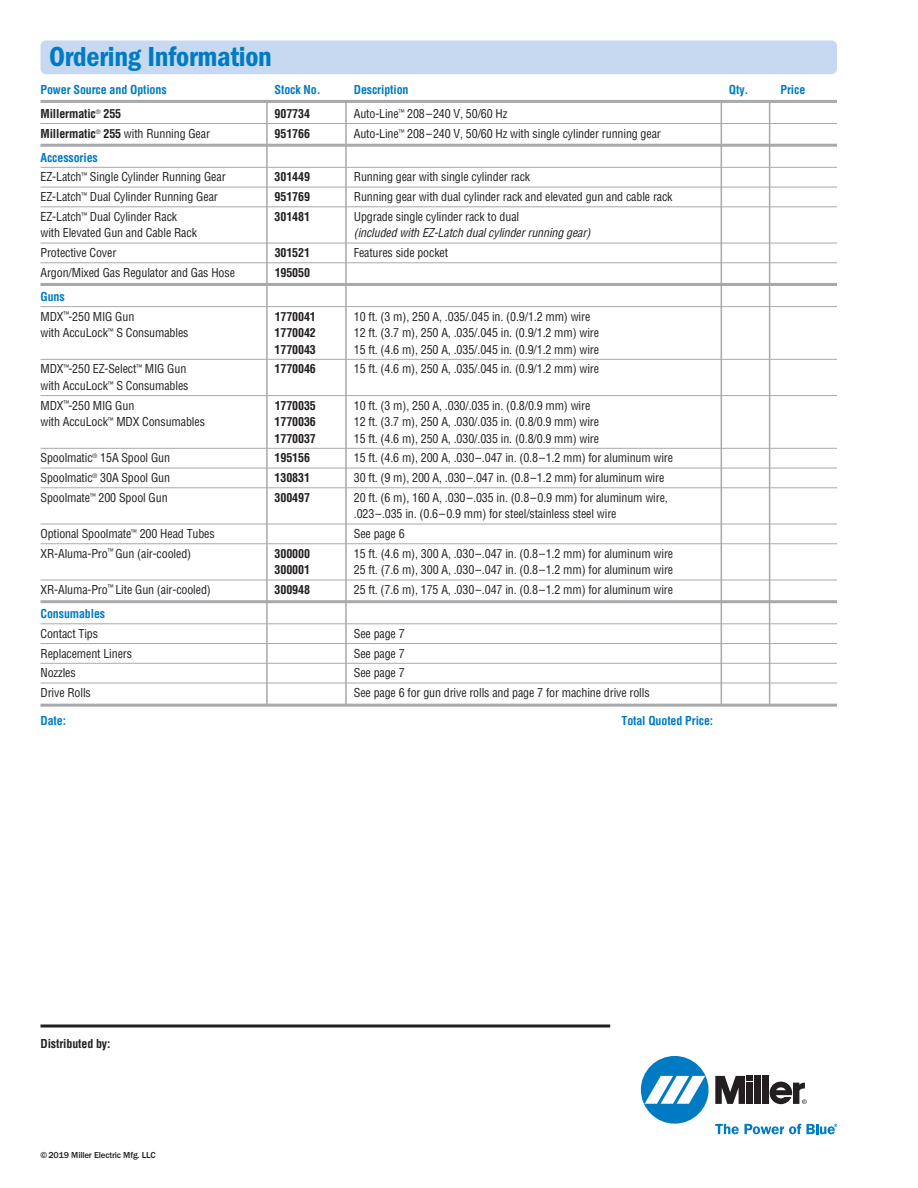
<style>
.page{position:relative;width:918px;height:1188px;background:#fff}
.page>*{position:absolute;margin:0;border:0;box-sizing:border-box;transform-origin:0 0}
.t1{font:28.5px "ITC Franklin Gothic Std Dm Cd";letter-spacing:-.01em;color:#007bc3}
.t2{font:condensed 12px/19.8px "Helvetica";letter-spacing:-.01em;color:#231f20}
.t3{font:700 condensed 12px "Helvetica";letter-spacing:-.01em;color:#231f20}
.t4{font:700 condensed 12px "Helvetica";letter-spacing:-.01em;color:#007bc3}
.t5{font:italic condensed 12px "Helvetica";color:#231f20}
.t6{font:500 9px "ITC Franklin Gothic Std";letter-spacing:-.02em;color:#231f20}
.s1{font-weight:700}
.s2{font-weight:700;color:#007bc3}
</style>
<div class="page">
<hr style="left:40px;top:100px;width:797px;height:3px;background:#a8a9ad">
<hr style="left:40px;top:123px;width:797px;height:1px;background:#a8a9ad">
<hr style="left:40px;top:144px;width:797px;height:3px;background:#a8a9ad">
<hr style="left:40px;top:167px;width:797px;height:1px;background:#a8a9ad">
<hr style="left:40px;top:187px;width:797px;height:1px;background:#a8a9ad">
<hr style="left:40px;top:206px;width:797px;height:1px;background:#a8a9ad">
<hr style="left:40px;top:243px;width:797px;height:1px;background:#a8a9ad">
<hr style="left:40px;top:262px;width:797px;height:1px;background:#a8a9ad">
<hr style="left:40px;top:283px;width:797px;height:3px;background:#a8a9ad">
<hr style="left:40px;top:306px;width:797px;height:1px;background:#a8a9ad">
<hr style="left:40px;top:359px;width:797px;height:1px;background:#a8a9ad">
<hr style="left:40px;top:395px;width:797px;height:1px;background:#a8a9ad">
<hr style="left:40px;top:448px;width:797px;height:1px;background:#a8a9ad">
<hr style="left:40px;top:468px;width:797px;height:1px;background:#a8a9ad">
<hr style="left:40px;top:487px;width:797px;height:1px;background:#a8a9ad">
<hr style="left:40px;top:524px;width:797px;height:1px;background:#a8a9ad">
<hr style="left:40px;top:543px;width:797px;height:1px;background:#a8a9ad">
<hr style="left:40px;top:580px;width:797px;height:1px;background:#a8a9ad">
<hr style="left:40px;top:600px;width:797px;height:3px;background:#a8a9ad">
<hr style="left:40px;top:623px;width:797px;height:1px;background:#a8a9ad">
<hr style="left:40px;top:643px;width:797px;height:1px;background:#a8a9ad">
<hr style="left:40px;top:663px;width:797px;height:1px;background:#a8a9ad">
<hr style="left:40px;top:683px;width:797px;height:1px;background:#a8a9ad">
<hr style="left:40px;top:704px;width:797px;height:3px;background:#a8a9ad">
<div style="left:40px;top:40px;width:797px;height:34px;background:#c6d9f0;border-radius:5px"></div>
<hr style="left:266px;top:102px;width:2px;height:603px;background:#a8a9ad">
<hr style="left:345px;top:102px;width:2px;height:603px;background:#a8a9ad">
<hr style="left:721px;top:102px;width:1px;height:603px;background:#a8a9ad">
<hr style="left:769px;top:102px;width:1px;height:603px;background:#a8a9ad">
<div style="left:641px;top:1056px;width:68px;height:68px;background:#007ac2;border-radius:50%"></div>
<svg style="left:645px;top:1076px;width:60px;height:28px"></svg>
<div style="left:754px;top:1076px;width:7px;height:28px;background:#231f20"></div>
<div style="left:763px;top:1076px;width:6px;height:28px;background:#231f20"></div>
<svg style="left:715px;top:1076px;width:38px;height:28px"></svg>
<svg style="left:770px;top:1082px;width:37px;height:22px"></svg>
<svg style="left:715px;top:1124px;width:122px;height:10px"></svg>
<svg style="left:40px;top:1024px;width:570px;height:4px;background:#595657"></svg>
<h1 class="t1" style="left:49px;top:47px;width:224px">Ordering Information</h1>
<p class="t4" style="left:40px;top:85px;width:128px">Power Source and Options</p>
<p class="t4" style="left:275px;top:85px;width:48px">Stock No.</p>
<p class="t4" style="left:354px;top:85px;width:56px">Description</p>
<p class="t4" style="left:729px;top:85px;width:21px">Qty.</p>
<p class="t4" style="left:781px;top:85px;width:26px">Price</p>
<p class="t3" style="left:40px;top:109px;width:82px">Millermatic<sup>®</sup> 255</p>
<p class="t3" style="left:275px;top:109px;width:37px">907734</p>
<p class="t2" style="left:354px;top:105px;width:155px">Auto-Line<sup>™</sup> 208–240 V, 50/60 Hz</p>
<p class="t2" style="left:40px;top:124px;width:171px"><span class="s1">Millermatic</span><sup>®</sup> <span class="s1">255</span> with Running Gear</p>
<p class="t3" style="left:275px;top:129px;width:37px">951766</p>
<p class="t2" style="left:354px;top:124px;width:309px">Auto-Line<sup>™</sup> 208–240 V, 50/60 Hz with single cylinder running gear</p>
<p class="t2" style="left:40px;top:148px;width:187px"><span class="s2">Accessories<br></span>EZ-Latch<sup>™</sup> Single Cylinder Running Gear</p>
<p class="t3" style="left:275px;top:172px;width:37px">301449</p>
<p class="t2" style="left:354px;top:168px;width:178px">Running gear with single cylinder rack</p>
<p class="t2" style="left:40px;top:188px;width:179px">EZ-Latch<sup>™</sup> Dual Cylinder Running Gear</p>
<p class="t3" style="left:275px;top:192px;width:37px">951769</p>
<p class="t2" style="left:354px;top:188px;width:320px">Running gear with dual cylinder rack and elevated gun and cable rack</p>
<p class="t2" style="left:40px;top:208px;width:138px">EZ-Latch<sup>™</sup> Dual Cylinder Rack</p>
<p class="t3" style="left:275px;top:212px;width:37px">301481</p>
<p class="t2" style="left:354px;top:208px;width:167px">Upgrade single cylinder rack to dual</p>
<p class="t2" style="left:40px;top:224px;width:158px">with Elevated Gun and Cable Rack</p>
<p class="t5" style="left:354px;top:228px;width:240px">(included with EZ-Latch dualcylinderrunning gear)</p>
<p class="t2" style="left:40px;top:244px;width:77px">Protective Cover</p>
<p class="t3" style="left:275px;top:248px;width:37px">301521</p>
<p class="t2" style="left:354px;top:244px;width:96px">Features side pocket</p>
<p class="t2" style="left:40px;top:264px;width:196px">Argon/Mixed Gas Regulator and Gas Hose</p>
<p class="t3" style="left:275px;top:268px;width:37px">195050</p>
<p class="t2" style="left:40px;top:288px;width:95px"><span class="s2">Guns<br></span>MDX<sup>™</sup>-250 MIG Gun</p>
<p class="t3" style="left:275px;top:312px;width:43px">1770041</p>
<p class="t2" style="left:354px;top:307px;width:238px">10 ft. (3 m), 250 A, .035/.045 in. (0.9/1.2 mm) wire</p>
<p class="t2" style="left:40px;top:324px;width:150px">with AccuLock<sup>™</sup> S Consumables</p>
<p class="t3" style="left:275px;top:328px;width:43px">1770042</p>
<p class="t2" style="left:354px;top:324px;width:247px">12 ft. (3.7 m), 250 A, .035/.045 in. (0.9/1.2 mm) wire</p>
<p class="t3" style="left:275px;top:345px;width:43px">1770043</p>
<p class="t2" style="left:354px;top:340px;width:247px">15 ft. (4.6 m), 250 A, .035/.045 in. (0.9/1.2 mm) wire</p>
<p class="t2" style="left:40px;top:360px;width:147px">MDX<sup>™</sup>-250 EZ-Select<sup>™</sup> MIG Gun</p>
<p class="t3" style="left:275px;top:364px;width:43px">1770046</p>
<p class="t2" style="left:354px;top:360px;width:247px">15 ft. (4.6 m), 250 A, .035/.045 in. (0.9/1.2 mm) wire</p>
<p class="t2" style="left:40px;top:377px;width:150px">with AccuLock<sup>™</sup> S Consumables<br>MDX<sup>™</sup>-250 MIG Gun</p>
<p class="t3" style="left:275px;top:401px;width:43px">1770035</p>
<p class="t2" style="left:354px;top:396px;width:238px">10 ft. (3 m), 250 A, .030/.035 in. (0.8/0.9 mm) wire</p>
<p class="t2" style="left:40px;top:413px;width:166px">with AccuLock<sup>™</sup> MDX Consumables</p>
<p class="t3" style="left:275px;top:417px;width:43px">1770036</p>
<p class="t2" style="left:354px;top:413px;width:247px">12 ft. (3.7 m), 250 A, .030/.035 in. (0.8/0.9 mm) wire</p>
<p class="t3" style="left:275px;top:434px;width:43px">1770037</p>
<p class="t2" style="left:354px;top:429px;width:247px">15 ft. (4.6 m), 250 A, .030/.035 in. (0.8/0.9 mm) wire</p>
<p class="t2" style="left:40px;top:449px;width:131px">Spoolmatic<sup>®</sup> 15A Spool Gun</p>
<p class="t3" style="left:275px;top:453px;width:37px">195156</p>
<p class="t2" style="left:354px;top:449px;width:321px">15 ft. (4.6 m), 200 A, .030–.047 in. (0.8–1.2 mm) for aluminum wire</p>
<p class="t2" style="left:40px;top:469px;width:131px">Spoolmatic<sup>®</sup> 30A Spool Gun</p>
<p class="t3" style="left:275px;top:473px;width:37px">130831</p>
<p class="t2" style="left:354px;top:469px;width:312px">30 ft. (9 m), 200 A, .030–.047 in. (0.8–1.2 mm) for aluminum wire</p>
<p class="t2" style="left:40px;top:489px;width:129px">Spoolmate<sup>™</sup> 200 Spool Gun</p>
<p class="t3" style="left:275px;top:493px;width:37px">300497</p>
<p class="t2" style="left:354px;top:490px;width:316px;line-height:16.5px">20 ft. (6 m), 160 A, .030–.035 in. (0.8–0.9 mm) for aluminum wire, .023–.035 in. (0.6–0.9 mm) for steel/stainless steel wire</p>
<p class="t2" style="left:40px;top:525px;width:176px">Optional Spoolmate<sup>™</sup> 200 Head Tubes</p>
<p class="t2" style="left:354px;top:525px;width:52px">See page 6</p>
<p class="t2" style="left:41px;top:545px;width:152px">XR-Aluma-Pro<sup>™</sup> Gun (air-cooled)</p>
<p class="t3" style="left:275px;top:549px;width:37px">300000</p>
<p class="t2" style="left:354px;top:545px;width:321px">15 ft. (4.6 m), 300 A, .030–.047 in. (0.8–1.2 mm) for aluminum wire</p>
<p class="t3" style="left:275px;top:565px;width:37px">300001</p>
<p class="t2" style="left:354px;top:561px;width:321px">25 ft. (7.6 m), 300 A, .030–.047 in. (0.8–1.2 mm) for aluminum wire</p>
<p class="t2" style="left:40px;top:581px;width:172px">XR-Aluma-Pro<sup>™</sup> Lite Gun (air-cooled)</p>
<p class="t3" style="left:275px;top:585px;width:37px">300948</p>
<p class="t2" style="left:354px;top:581px;width:321px">25 ft. (7.6 m), 175 A, .030–.047 in. (0.8–1.2 mm) for aluminum wire</p>
<p class="t4" style="left:40px;top:609px;width:66px">Consumables</p>
<p class="t2" style="left:40px;top:625px;width:59px">Contact Tips</p>
<p class="t2" style="left:354px;top:625px;width:52px">See page 7</p>
<p class="t2" style="left:40px;top:644px;width:93px">Replacement Liners</p>
<p class="t2" style="left:354px;top:644px;width:52px">See page 7</p>
<p class="t2" style="left:40px;top:664px;width:37px">Nozzles</p>
<p class="t2" style="left:354px;top:664px;width:52px">See page 7</p>
<p class="t2" style="left:40px;top:684px;width:52px">Drive Rolls</p>
<p class="t2" style="left:354px;top:684px;width:297px">See page 6 for gun drive rolls and page 7 for machine drive rolls</p>
<p class="t4" style="left:40px;top:716px;width:27px">Date:</p>
<p class="t4" style="left:621px;top:716px;width:93px">Total Quoted Price:</p>
<p class="t3" style="left:41px;top:1040px;width:71px">Distributed by:</p>
<p class="t6" style="left:40px;top:1150px;width:117px">© 2019 Miller Electric Mfg. LLC</p>
</div>
